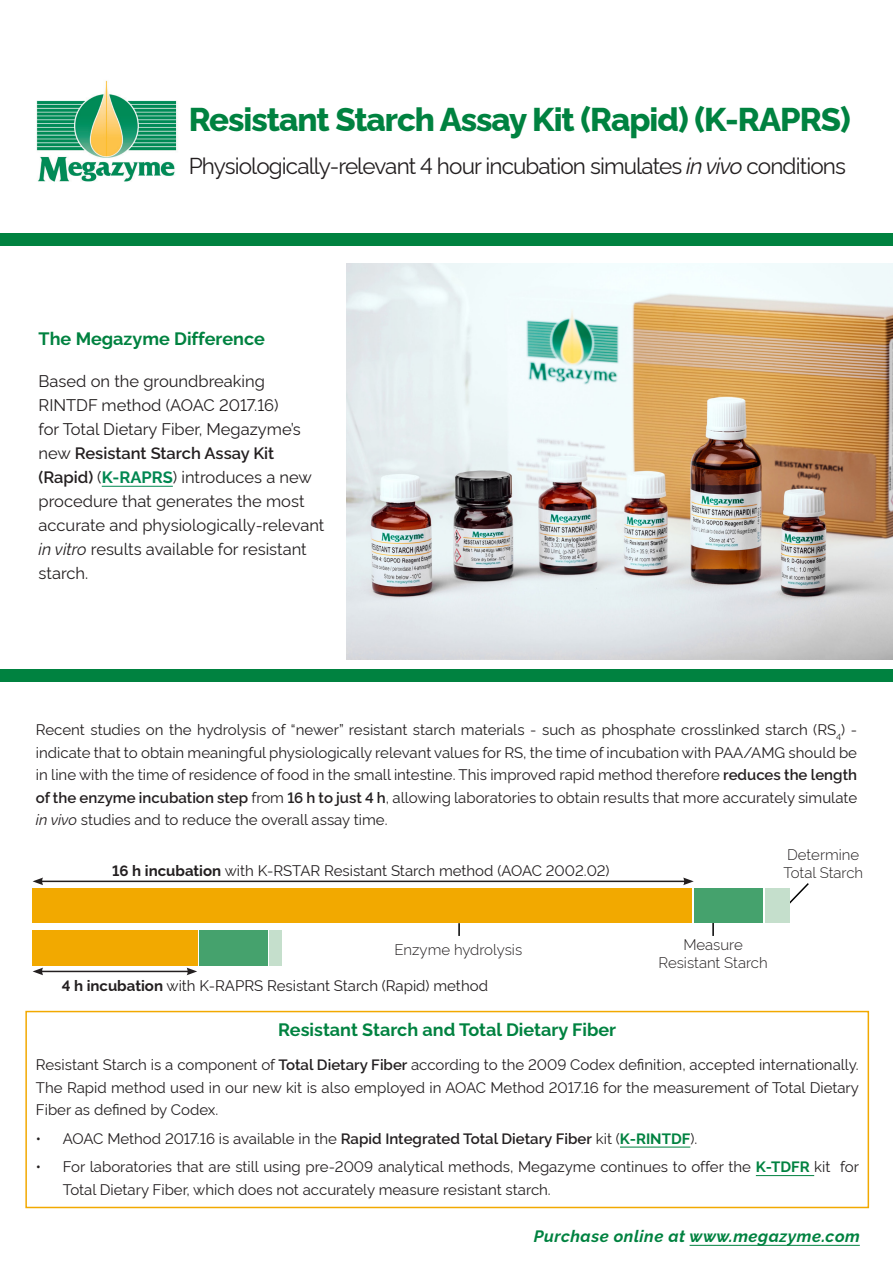
<style>
.page{position:relative;width:893px;height:1263px;background:#fff}
.page>*{position:absolute;margin:0;border:0;box-sizing:border-box;transform-origin:0 0}
.Flyer_Title_-_Docume{font:800 33px "Rawline";letter-spacing:-.03em;color:#008240}
.Flyer_Byline{font:22.5px "Rawline";letter-spacing:-.04em;color:#231f20}
.t1{font:700 18px "Rawline";color:#008240}
.t2{font:16.5px/24px "Rawline";color:#231f20}
.t3{font:italic 700 16.5px "Rawline";letter-spacing:.03em;color:#008240}
.t4{font:15px/22.5px "Rawline";color:#231f20;text-align:justify}
.t5{font:300 15px/18px "Rawline";color:#231f20;text-align:center}
.s1{font-style:italic}
.s2{font-weight:600}
.s3{font-weight:700;color:#008751}
.s4{font-weight:700}
.s5{font-weight:700;color:#008240}
</style>
<div class="page">
<div style="left:0;top:233px;width:893px;height:13px;background:#008240"></div>
<img style="left:346px;top:264px;width:547px;height:395px">
<div style="left:0;top:669px;width:893px;height:12px;background:#008240"></div>
<hr style="left:102px;top:486px;width:71px;height:1px;background:#008751">
<hr style="left:690px;top:1245px;width:170px;height:1px;background:#008240">
<div style="left:33px;top:929px;width:165px;height:36px;background:#f2a900"></div>
<div style="left:199px;top:929px;width:69px;height:36px;background:#45a26d"></div>
<div style="left:269px;top:929px;width:12px;height:36px;background:#c5dfcc"></div>
<svg style="left:712px;top:923px;width:2px;height:13px"></svg>
<svg style="left:458px;top:923px;width:2px;height:13px"></svg>
<svg style="left:781px;top:883px;width:28px;height:28px"></svg>
<div style="left:765px;top:889px;width:24px;height:34px;background:#c5dfcc"></div>
<div style="left:694px;top:889px;width:68px;height:34px;background:#45a26d"></div>
<div style="left:33px;top:889px;width:659px;height:34px;background:#f2a900"></div>
<hr style="left:41px;top:971px;width:148px;height:1px;background:#231f20">
<svg style="left:33px;top:967px;width:10px;height:8px"></svg>
<svg style="left:187px;top:967px;width:10px;height:8px"></svg>
<hr style="left:41px;top:880px;width:644px;height:2px;background:#231f20">
<svg style="left:33px;top:877px;width:10px;height:8px"></svg>
<svg style="left:683px;top:877px;width:11px;height:8px"></svg>
<hr style="left:620px;top:1147px;width:70px;height:1px;background:#008240">
<hr style="left:756px;top:1175px;width:58px;height:1px;background:#008240">
<div style="left:25px;top:1011px;width:844px;height:197px;border:2px solid #f2a900"></div>
<img style="left:36px;top:80px;width:141px;height:102px">
<p class="Flyer_Title_-_Docume" style="left:189px;top:94px;width:664px">Resistant Starch Assay Kit (Rapid) (K-RAPRS)</p>
<p class="Flyer_Byline" style="left:189px;top:149px;width:659px">Physiologically-relevant 4 hour incubation simulates <span class="s1">in vivo</span> conditions</p>
<p class="t1" style="left:39px;top:324px;width:228px">The Megazyme Difference</p>
<p class="t2" style="left:39px;top:367px;width:287px">Based on the groundbreaking<br>RINTDF method (AOAC 2017.16)<br>for Total Dietary Fiber, Megazyme’s new <span class="s2">Resistant Starch Assay Kit (Rapid)</span> (<span class="s3">K-RAPRS</span>) introduces a new procedure that generates the most accurate and physiologically-relevant <span class="s1">in vitro</span> results available for resistant starch.</p>
<p class="t4" style="left:36px;top:717px;width:823px">Recent studies on the hydrolysis of “newer” resistant starch materials - such as phosphate crosslinked starch (RS<sub>4</sub>) - indicate that to obtain meaningful physiologically relevant values for RS, the time of incubation with PAA/AMG should be in line with the time of residence of food in the small intestine. This improved rapid method therefore <span class="s2">reduces the length of the enzyme incubation step</span> from <span class="s2">16 h to just 4 h</span>, allowing laboratories to obtain results that more accurately simulate <span class="s1">in vivo</span> studies and to reduce the overall assay time.</p>
<p class="t4" style="left:112px;top:858px;width:499px"><span class="s4">16 h incubation</span> with K-RSTAR Resistant Starch method (AOAC 2002.02)</p>
<p class="t5" style="left:394px;top:939px;width:129px">Enzyme hydrolysis</p>
<p class="t4" style="left:62px;top:972px;width:428px"><span class="s4">4 h incubation</span> with K-RAPRS Resistant Starch (Rapid) method</p>
<p class="t5" style="left:783px;top:844px;width:81px;text-align:left">Determine<br>Total Starch</p>
<p class="t5" style="left:658px;top:934px;width:111px">Measure<br>Resistant Starch</p>
<p class="t1" style="left:278px;top:1015px;width:339px">Resistant Starch and Total Dietary Fiber</p>
<p class="t4" style="left:36px;top:1052px;width:825px">Resistant Starch is a component of <span class="s2">Total Dietary Fiber</span> according to the 2009 Codex definition, accepted internationally.<br>The Rapid method used in our new kit is also employed in AOAC Method 2017.16 for the measurement of Total Dietary Fiber as defined by Codex.</p>
<p class="t4" style="left:36px;top:1125px;width:663px">• AOAC Method 2017.16 is available in the <span class="s2">Rapid Integrated Total Dietary Fiber</span> kit (<span class="s5">K-RINTDF</span>).</p>
<p class="t4" style="left:63px;top:1154px;width:797px;text-indent:-27px">• For laboratories that are still using pre-2009 analytical methods, Megazyme continues to offer the <span class="s5">K-TDFR</span> kit for<br>Total Dietary Fiber, which does not accurately measure resistant starch.</p>
<p class="t3" style="left:534px;top:1223px;width:328px">Purchase online at www.megazyme.com</p>
</div>
